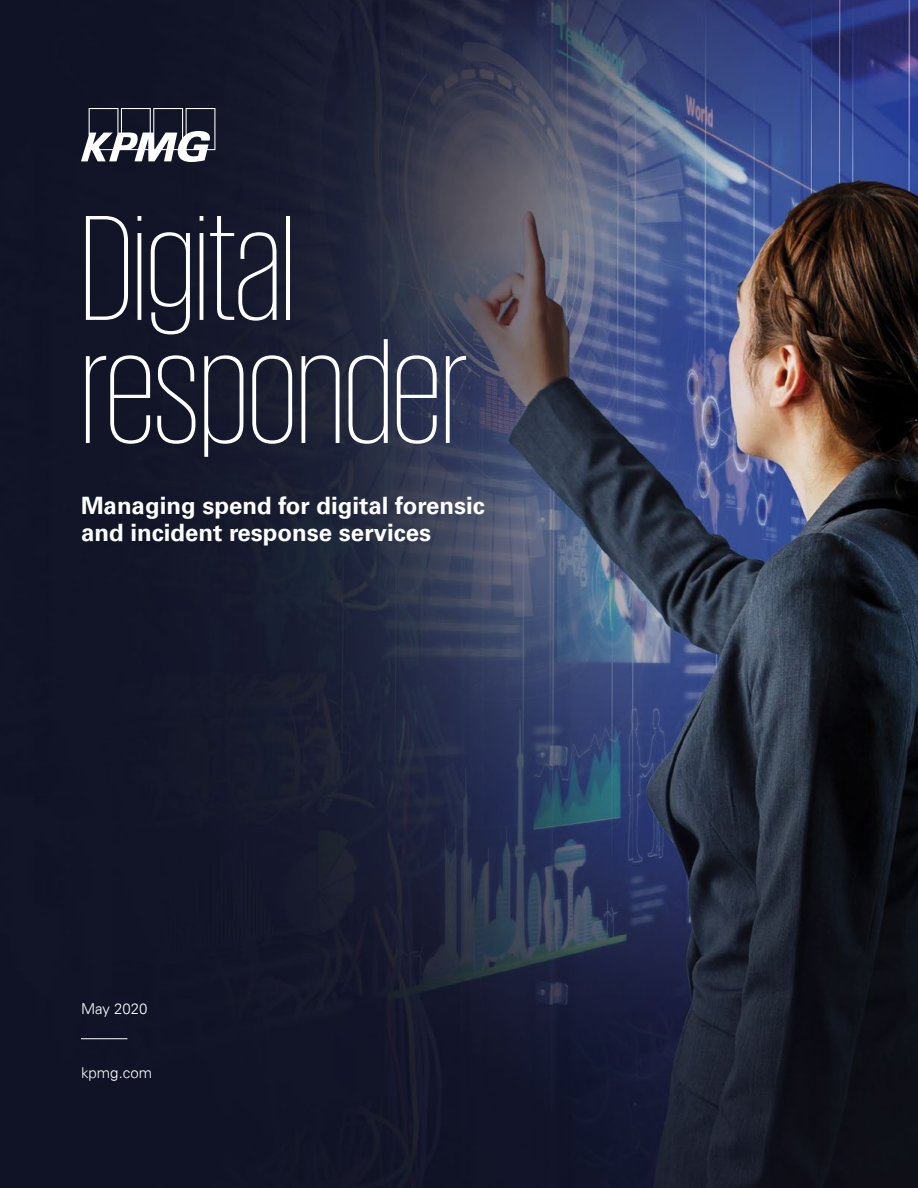
<style>
.page{position:relative;width:918px;height:1188px;background:#fff}
.page>*{position:absolute;margin:0;border:0;box-sizing:border-box;transform-origin:0 0}
.t1{font:200 153.3px/123.1px "KPMG";color:#fff}
.t2{font:700 24px/27px "Univers 65";color:#fff}
.t3{font:300 15px "Univers 45";color:#fff}
</style>
<div class="page">
<img style="left:0;top:0;width:918px;height:1188px">
<svg style="left:81px;top:108px;width:134px;height:54px"></svg>
<hr style="left:81px;top:1038px;width:46px;height:1px;background:#fff">
<h1 class="t1" style="left:81px;top:203px;width:389px">Digital responder</h1>
<p class="t2" style="left:81px;top:493px;width:405px">Managing spend for digital forensic and incident response services</p>
<p class="t3" style="left:81px;top:999px;width:68px">May 2020</p>
<p class="t3" style="left:81px;top:1064px;width:73px">kpmg.com</p>
</div>
